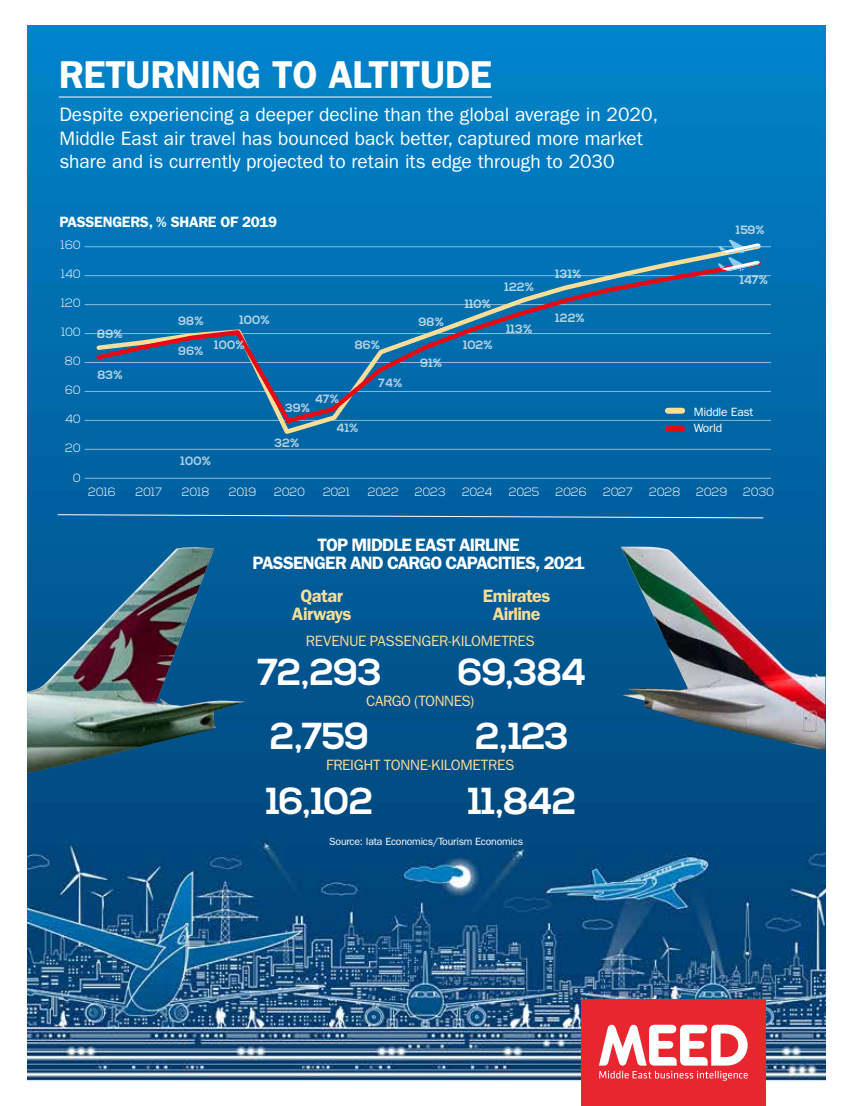
<style>
.page{position:relative;width:851px;height:1106px;background:#fff}
.page>*{position:absolute;margin:0;border:0;box-sizing:border-box;transform-origin:0 0}
.t1{font:600 39px "ITC Franklin Gothic Std";letter-spacing:-.01em;color:#fff}
.t2{font:700 37.5px/64.7px "Nexa";letter-spacing:-.03em;color:#fff}
.t3{font:19.5px/23.4px "ITC Franklin Gothic Std";color:#fff}
.t4{font:600 18px/18px "ITC Franklin Gothic Std";letter-spacing:-.045em;color:#fff;text-align:center}
.t5{font:600 18px/18px "ITC Franklin Gothic Std";letter-spacing:-.03em;color:#f8de97;text-align:center}
.t6{font:15px "ITC Franklin Gothic Std";letter-spacing:-.025em;color:#f8de97}
.t7{font:600 15px "ITC Franklin Gothic Std";letter-spacing:-.02em;color:#fff}
.t8{font:300 12px "Nexa";color:#fff}
.t9{font:700 12px "Nexa";color:#fff}
.t10{font:12px/16.5px "ITC Franklin Gothic Std";letter-spacing:-.02em;color:#fff}
.t11{font:10.5px "ITC Franklin Gothic Std";letter-spacing:-.02em;color:#fff}
</style>
<div class="page">
<img style="left:27px;top:26px;width:798px;height:1054px">
<hr style="left:85px;top:275px;width:685px;height:1px;background:#fff">
<hr style="left:85px;top:333px;width:685px;height:1px;background:#fff">
<hr style="left:85px;top:362px;width:685px;height:1px;background:#fff">
<hr style="left:85px;top:391px;width:685px;height:1px;background:#fff">
<hr style="left:85px;top:420px;width:685px;height:1px;background:#fff">
<hr style="left:85px;top:449px;width:685px;height:1px;background:#fff">
<hr style="left:85px;top:304px;width:685px;height:1px;background:#fff">
<hr style="left:85px;top:246px;width:685px;height:1px;background:#fff">
<hr style="left:85px;top:478px;width:685px;height:1px;background:#fff">
<hr style="left:59px;top:97px;width:433px;height:1px;background:#fff">
<img style="left:27px;top:547px;width:217px;height:226px">
<img style="left:620px;top:546px;width:205px;height:204px">
<svg style="left:94px;top:241px;width:669px;height:196px;background:#0971b0"></svg>
<svg style="left:93px;top:258px;width:670px;height:168px;background:#116fa9"></svg>
<svg style="left:57px;top:514px;width:707px;height:4px;background:#3e85b6"></svg>
<svg style="left:717px;top:240px;width:43px;height:31px"></svg>
<div style="left:667px;top:408px;width:15px;height:6px;background:#f8de97"></div>
<div style="left:667px;top:426px;width:15px;height:6px;background:#e50b14"></div>
<div style="left:581px;top:999px;width:184px;height:107px;background:#e82630"></div>
<svg style="left:599px;top:1024px;width:148px;height:56px"></svg>
<h1 class="t1" style="left:59px;top:52px;width:435px">RETURNING TO ALTITUDE</h1>
<p class="t3" style="left:59px;top:103px;width:600px">Despite experiencing a deeper decline than the global average in 2020,<br>Middle East air travel has bounced back better, captured more market share and is currently projected to retain its edge through to 2030</p>
<p class="t7" style="left:59px;top:213px;width:219px">PASSENGERS, % SHARE OF 2019</p>
<p class="t8" style="left:61px;top:238px;width:21px">160</p>
<p class="t8" style="left:61px;top:267px;width:21px">140</p>
<p class="t8" style="left:61px;top:296px;width:21px">120</p>
<p class="t8" style="left:61px;top:325px;width:21px">100</p>
<p class="t8" style="left:65px;top:354px;width:17px">80</p>
<p class="t8" style="left:65px;top:383px;width:17px">60</p>
<p class="t8" style="left:65px;top:412px;width:17px">40</p>
<p class="t8" style="left:65px;top:441px;width:17px">20</p>
<p class="t8" style="left:73px;top:470px;width:9px">0</p>
<p class="t9" style="left:97px;top:327px;width:27px">89%</p>
<p class="t9" style="left:97px;top:367px;width:27px">83%</p>
<p class="t9" style="left:178px;top:314px;width:27px">98%</p>
<p class="t9" style="left:178px;top:343px;width:27px">96%</p>
<p class="t9" style="left:239px;top:313px;width:32px">100%</p>
<p class="t9" style="left:214px;top:338px;width:32px">100%</p>
<p class="t9" style="left:355px;top:338px;width:27px">86%</p>
<p class="t9" style="left:378px;top:376px;width:26px">74%</p>
<p class="t9" style="left:315px;top:391px;width:25px">47%</p>
<p class="t9" style="left:285px;top:400px;width:26px">39%</p>
<p class="t9" style="left:274px;top:436px;width:26px">32%</p>
<p class="t9" style="left:336px;top:420px;width:23px">41%</p>
<p class="t9" style="left:180px;top:453px;width:32px">100%</p>
<p class="t9" style="left:418px;top:315px;width:27px">98%</p>
<p class="t9" style="left:420px;top:356px;width:23px">91%</p>
<p class="t9" style="left:464px;top:297px;width:28px">110%</p>
<p class="t9" style="left:463px;top:338px;width:31px">102%</p>
<p class="t9" style="left:504px;top:280px;width:31px">122%</p>
<p class="t9" style="left:506px;top:322px;width:28px">113%</p>
<p class="t9" style="left:555px;top:267px;width:28px">131%</p>
<p class="t9" style="left:555px;top:310px;width:31px">122%</p>
<p class="t9" style="left:735px;top:223px;width:31px">159%</p>
<p class="t9" style="left:739px;top:272px;width:30px">147%</p>
<p class="t10" style="left:693px;top:404px;width:61px">Middle East<br>World</p>
<p class="t8" style="left:88px;top:484px;width:29px">2016</p>
<p class="t8" style="left:136px;top:484px;width:28px">2017</p>
<p class="t8" style="left:182px;top:484px;width:29px">2018</p>
<p class="t8" style="left:229px;top:484px;width:29px">2019</p>
<p class="t8" style="left:274px;top:484px;width:32px">2020</p>
<p class="t8" style="left:323px;top:484px;width:29px">2021</p>
<p class="t8" style="left:368px;top:484px;width:33px">2022</p>
<p class="t8" style="left:415px;top:484px;width:32px">2023</p>
<p class="t8" style="left:462px;top:484px;width:32px">2024</p>
<p class="t8" style="left:508px;top:484px;width:32px">2025</p>
<p class="t8" style="left:555px;top:484px;width:33px">2026</p>
<p class="t8" style="left:603px;top:484px;width:31px">2027</p>
<p class="t8" style="left:649px;top:484px;width:33px">2028</p>
<p class="t8" style="left:696px;top:484px;width:33px">2029</p>
<p class="t8" style="left:743px;top:484px;width:32px">2030</p>
<p class="t4" style="left:252px;top:536px;width:333px">TOP MIDDLE EAST AIRLINE<br>PASSENGER AND CARGO CAPACITIES, 2021</p>
<p class="t5" style="left:482px;top:586px;width:69px">Emirates<br>Airline</p>
<p class="t5" style="left:292px;top:586px;width:61px">Qatar<br>Airways</p>
<p class="t6" style="left:306px;top:632px;width:230px">REVENUE PASSENGER-KILOMETRES</p>
<h2 class="t2" style="left:257px;top:641px;width:127px">72,293<br>2,759<br>16,102</h2>
<h2 class="t2" style="left:458px;top:641px;width:130px">69,384<br>2,123<br>11,842</h2>
<p class="t6" style="left:366px;top:692px;width:110px">CARGO (TONNES)</p>
<p class="t6" style="left:326px;top:756px;width:190px">FREIGHT TONNE-KILOMETRES</p>
<p class="t11" style="left:329px;top:835px;width:195px">Source: Iata Economics/Tourism Economics</p>
</div>
